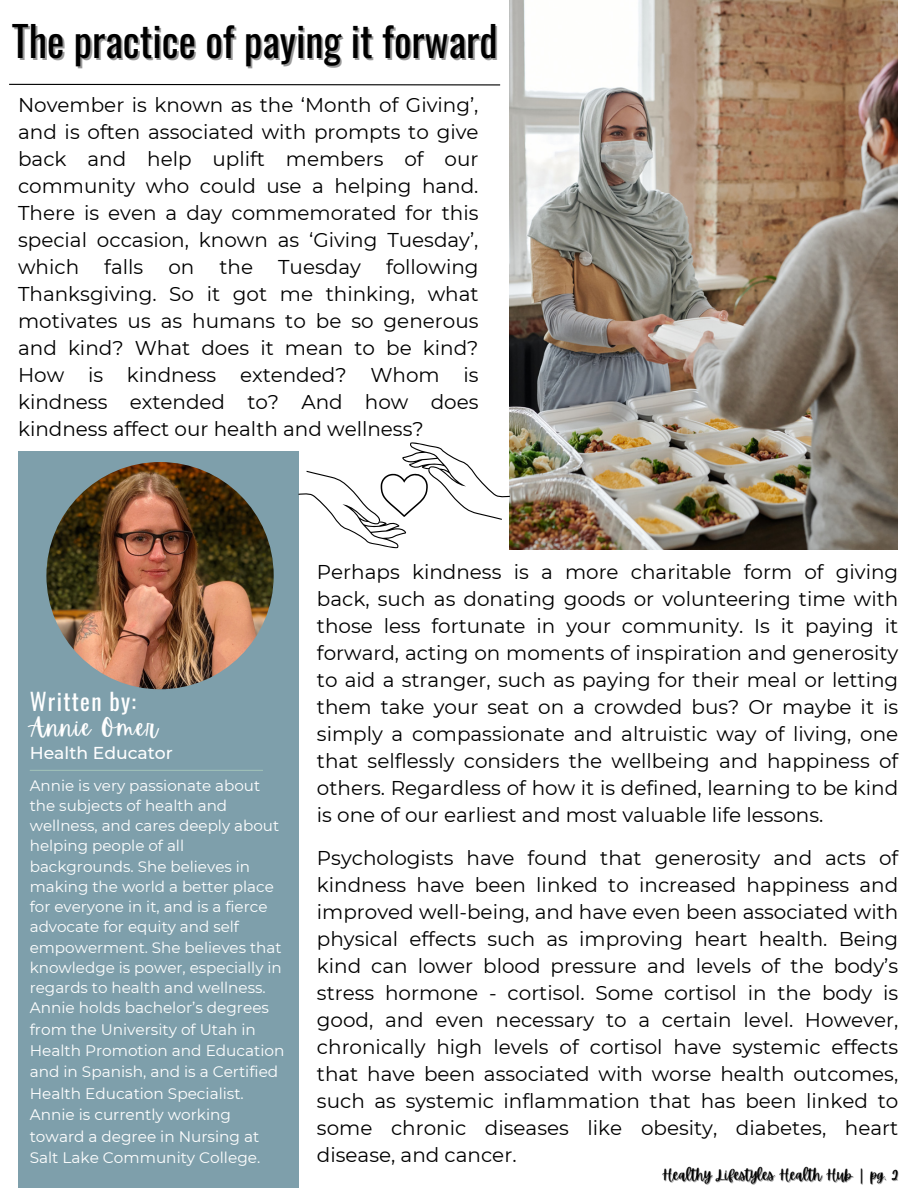
<style>
.page{position:relative;width:918px;height:1188px;background:#fff}
.page>*{position:absolute;margin:0;border:0;box-sizing:border-box;transform-origin:0 0}
.t1{font:41.1px "Oswald";color:#000}
.t2{font:23.25px "Oswald";letter-spacing:.055em;color:#fff}
.t3{font:23.25px "Apricots";letter-spacing:.055em;color:#fff}
.t4{font:19.95px/27px "Montserrat";color:#000;text-align:justify}
.t5{font:500 17.25px "Montserrat";color:#fff}
.t6{font:15.3px/21.3px "Montserrat";color:#fff}
.t7{font:15.15px/20.2px "Montserrat";color:#fff}
.t8{font:15px "Apricots";color:#000}
.s1{font-family:"Noto Sans"}
</style>
<div class="page">
<div style="left:18px;top:451px;width:280px;height:737px;background:#799ba8"></div>
<img style="left:46px;top:462px;width:228px;height:227px;border-radius:50%">
<img style="left:510px;top:0;width:388px;height:550px">
<svg style="left:9px;top:83px;width:492px;height:3px"></svg>
<hr style="left:30px;top:770px;width:233px;height:1px;background:#a0c1b8">
<svg style="left:298px;top:441px;width:212px;height:108px"></svg>
<p class="t1" style="left:12px;top:9px;width:487px">The practice of paying it forward</p>
<p class="t4" style="left:18px;top:91px;width:462px">November is known as the ‘Month of Giving’, and is often associated with prompts to give back and help uplift members of our community who could use a helping hand.<br>There is even a day commemorated for this special occasion, known as ‘Giving Tuesday’, which</p>
<p class="t4" style="left:18px;top:253px;width:462px;text-indent:368px">following Thanksgiving. So it got me thinking, what motivates us as humans to be so generous and kind? What does it mean to be kind?<br>How is kindness extended? Whom is kindness extended to? And how does kindness affect our health and wellness?</p>
<p class="t4" style="left:104px;top:253px;width:40px">falls</p>
<p class="t4" style="left:168px;top:253px;width:28px">on</p>
<p class="t4" style="left:219px;top:253px;width:35px">the</p>
<p class="t4" style="left:278px;top:253px;width:84px">Tuesday</p>
<p class="t2" style="left:30px;top:683px;width:108px">Written by:</p>
<p class="t3" style="left:30px;top:714px;width:129px">Annie Omer</p>
<p class="t5" style="left:30px;top:742px;width:145px">Health Educator</p>
<p class="t7" style="left:30px;top:775px;width:254px">Annie is very passionate about the subjects of health and wellness, and cares deeply about helping people of all backgrounds. She believes in making the world a better place for everyone in it, and is a fierce advocate for equity and self empowerment. She believes that knowledge is power, especially in regards to health and wellness.</p>
<p class="t6" style="left:30px;top:997px;width:256px">Annie holds bachelor’s degrees from the University of Utah in<br>Health Promotion and Education and in Spanish, and is a Certified<br>Health Education Specialist.<br>Annie is currently working toward a degree in Nursing at<br>Salt Lake Community College.</p>
<p class="t4" style="left:317px;top:558px;width:583px">Perhaps kindness is a more charitable form of giving back, such as donating goods or volunteering time with those less fortunate in your community. Is it paying it forward, acting on moments of inspiration and generosity to aid a stranger, such as paying for their meal or letting them take your seat on a crowded bus? Or maybe it is simply a compassionate and altruistic way of living, one that selflessly considers the wellbeing and happiness of others. Regardless of how it is defined, learning to be kind is one of our earliest and most valuable life lessons.</p>
<p class="t4" style="left:317px;top:845px;width:583px">Psychologists have found that generosity and acts of kindness have been linked to increased happiness and improved well-being, and have even been associated with physical effects such as improving heart health. Being kind can lower blood pressure and levels of the body’s stress hormone - cortisol. Some cortisol in the body is good, and even necessary to a certain level. However, chronically high levels of cortisol have systemic effects that have been associated with worse health outcomes, such as systemic inflammation that has been linked to some chronic diseases like obesity, diabetes, heart disease, and cancer.</p>
<p class="t8" style="left:662px;top:1166px;width:238px">Healthy Lifestyles Health Hub <span class="s1">|</span> pg. 2</p>
</div>
